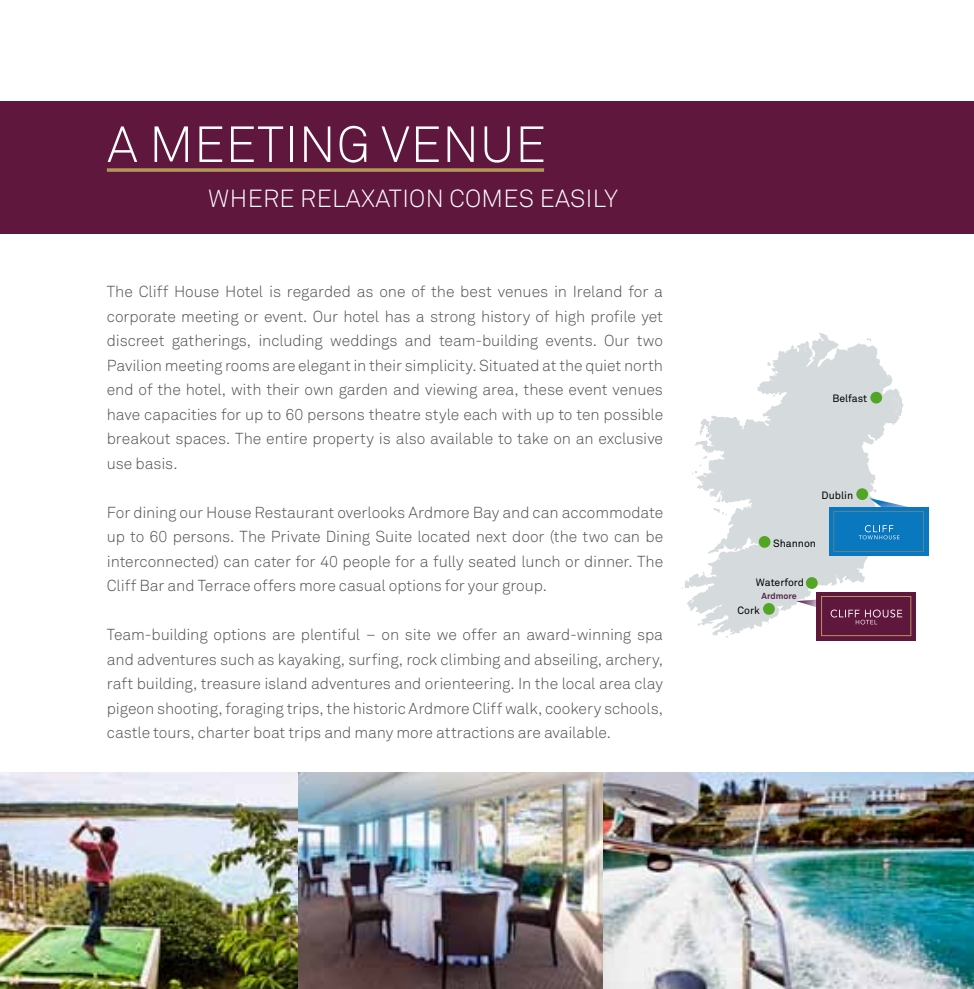
<style>
.page{position:relative;width:974px;height:989px;background:#fff}
.page>*{position:absolute;margin:0;border:0;box-sizing:border-box;transform-origin:0 0}
.t1{font:300 50.05px "Akkurat";color:#fff}
.t2{font:300 24.5px "Akkurat";letter-spacing:.015em;color:#fff}
.t3{font:300 15.75px/24.5px "Akkurat";letter-spacing:-.01em;color:#504f53;text-align:justify}
.t4{font:10.5px "Akkurat";color:#000}
.t5{font:700 8.75px "Akkurat";color:#562548}
</style>
<div class="page">
<img style="left:0;top:772px;width:600px;height:217px">
<img style="left:600px;top:772px;width:374px;height:217px">
<div style="left:0;top:101px;width:974px;height:132px;background:#60173e"></div>
<svg style="left:107px;top:168px;width:437px;height:4px"></svg>
<svg style="left:685px;top:333px;width:218px;height:303px;fill:#d5dadd"></svg>
<svg style="left:713px;top:490px;width:13px;height:26px"></svg>
<svg style="left:890px;top:397px;width:9px;height:16px"></svg>
<svg style="left:691px;top:456px;width:23px;height:18px"></svg>
<div style="left:870px;top:392px;width:12px;height:11px;background:#52a625;border-radius:50%"></div>
<div style="left:806px;top:577px;width:11px;height:12px;background:#52a625;border-radius:50%"></div>
<div style="left:763px;top:603px;width:11px;height:12px;background:#52a625;border-radius:50%"></div>
<div style="left:856px;top:488px;width:12px;height:12px;background:#52a625;border-radius:50%"></div>
<div style="left:758px;top:536px;width:12px;height:12px;background:#52a625;border-radius:50%"></div>
<div style="left:816px;top:591px;width:99px;height:49px;background:#60173e"></div>
<div style="left:821px;top:596px;width:90px;height:40px;border:1px solid #b39759"></div>
<svg style="left:795px;top:595px;width:107px;height:30px"></svg>
<div style="left:829px;top:507px;width:99px;height:49px;background:#0a78be"></div>
<svg style="left:833px;top:498px;width:91px;height:53px"></svg>
<h1 class="t1" style="left:107px;top:115px;width:440px">A m eeti ng venu e</h1>
<h2 class="t2" style="left:208px;top:184px;width:181px">Wh ere Relaxatio</h2>
<h2 class="t2" style="left:426px;top:184px;width:127px">n Com es Easi</h2>
<h2 class="t2" style="left:593px;top:184px;width:25px">ly</h2>
<p class="t3" style="left:107px;top:280px;width:558px">The Cliff House Hotel is regarded as one of the best venues in Ireland for a corporate meeting or event. Our hotel has a strong history of high profile yet discreet gatherings, including weddings and team-building events. Our two Pavilion meeting rooms are elegant in their simplicity. Situated at the quiet north end of the hotel, with their own garden and viewing area, these event venues have capacities for up to 60 persons theatre style each with up to ten possible breakout spaces. The entire property is also available to take on an exclusive use basis.</p>
<p class="t3" style="left:107px;top:500px;width:558px">For dining our House Restaurant overlooks Ardmore Bay and can accommodate up to 60 persons. The Private D ining Suite located next door (the two can be interconnected) can cater for 40 people for a fully seated lunch or dinner. The Cliff Bar and Terrace offers more casual options for your group.</p>
<p class="t3" style="left:107px;top:623px;width:558px">Team-building options are plentiful – on site we offer an award-winning spa and adventures such as kayaking, surfing, rock climbing and abseiling, archery, raft building, treasure island adventures and orienteering. In the local area clay pigeon shooting, foraging trips, the historic Ardmore Cliff walk, cookery schools, castle tours, charter boat trips and many more attractions are available.</p>
<p class="t4" style="left:832px;top:392px;width:36px">Belfast</p>
<p class="t4" style="left:821px;top:489px;width:33px">Dublin</p>
<p class="t4" style="left:773px;top:537px;width:44px">Shannon</p>
<p class="t4" style="left:756px;top:576px;width:50px">Waterford</p>
<p class="t5" style="left:761px;top:590px;width:37px">Ardmore</p>
<p class="t4" style="left:737px;top:603px;width:24px">Cork</p>
</div>
